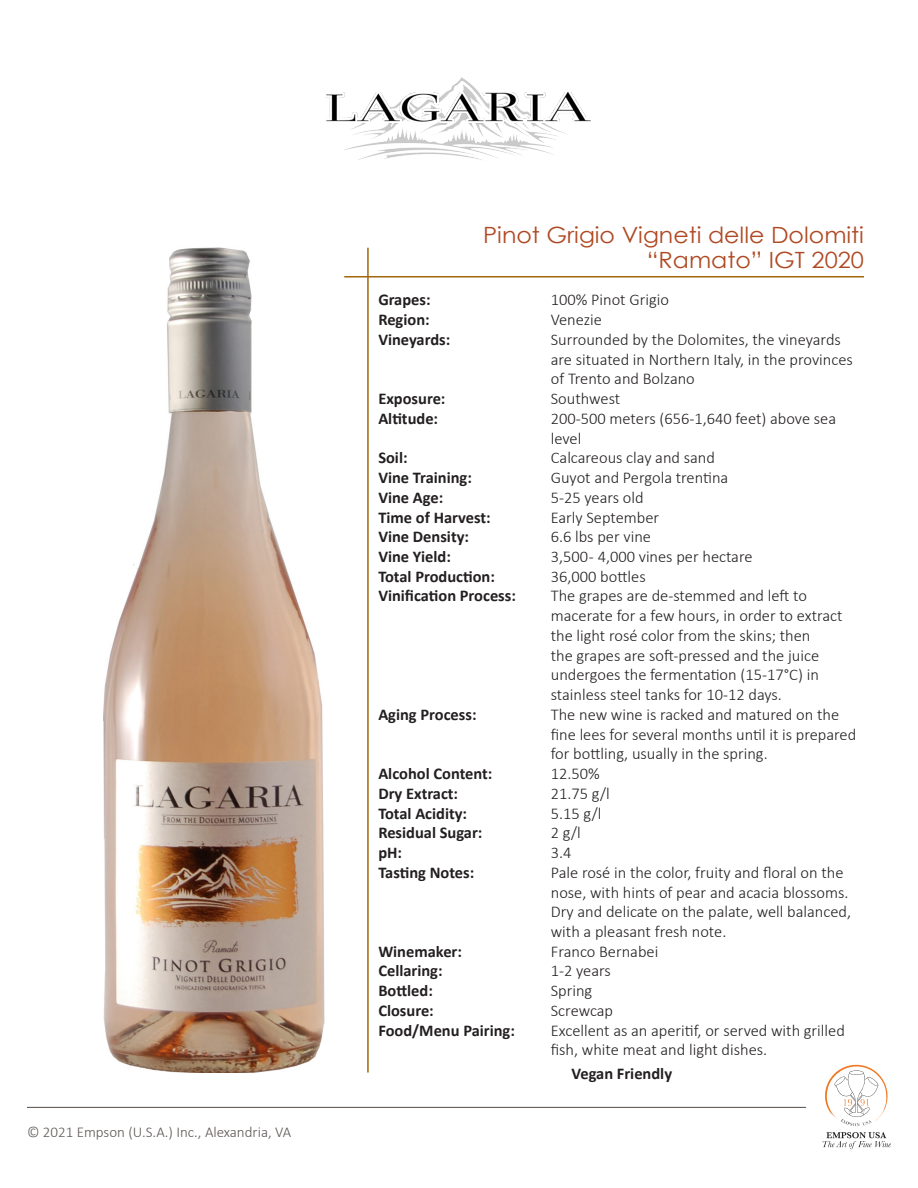
<style>
.page{position:relative;width:918px;height:1188px;background:#fff}
.page>*{position:absolute;margin:0;border:0;box-sizing:border-box;transform-origin:0 0}
.t1{font:22.35px "Century Gothic";color:#af4923;scale:1.06 1}
._1_-_Wines_info{font:300 16.5px/19.8px "Calibri";color:#231f20}
._1_-_Wines_info-2{font:700 16.5px "Calibri";color:#231f20}
.t2{font:300 15px "Calibri";color:#5d5654}
</style>
<div class="page">
<hr style="left:344px;top:276px;width:520px;height:2px;background:#a2670d">
<hr style="left:367px;top:248px;width:2px;height:825px;background:#a2670d">
<svg style="left:823px;top:1132px;width:68px;height:17px"></svg>
<svg style="left:825px;top:1065px;width:63px;height:61px"></svg>
<hr style="left:27px;top:1107px;width:779px;height:1px;background:#524a47">
<img style="left:326px;top:77px;width:265px;height:83px">
<img style="left:104px;top:248px;width:221px;height:825px">
<p class="t2" style="left:27px;top:1122px;width:266px">© 2021 Empson (U.S.A.) Inc., Alexandria, VA</p>
<p class="t1" style="left:483px;top:219px;width:361px">Pinot Grigio Vigneti delle Dolomiti</p>
<p class="t1" style="left:647px;top:244px;width:206px">“Ramato” IGT 2020</p>
<p class="_1_-_Wines_info-2" style="left:378px;top:288px;width:54px">Grapes:</p>
<p class="_1_-_Wines_info-2" style="left:378px;top:308px;width:53px">Region:</p>
<p class="_1_-_Wines_info-2" style="left:378px;top:328px;width:73px">Vineyards:</p>
<p class="_1_-_Wines_info-2" style="left:378px;top:387px;width:69px">Exposure:</p>
<p class="_1_-_Wines_info-2" style="left:378px;top:407px;width:61px">Altitude:</p>
<p class="_1_-_Wines_info-2" style="left:378px;top:446px;width:31px">Soil:</p>
<p class="_1_-_Wines_info-2" style="left:378px;top:466px;width:95px">Vine Training:</p>
<p class="_1_-_Wines_info-2" style="left:378px;top:486px;width:66px">Vine Age:</p>
<p class="_1_-_Wines_info-2" style="left:378px;top:505px;width:114px">Time of Harvest:</p>
<p class="_1_-_Wines_info-2" style="left:378px;top:525px;width:92px">Vine Density:</p>
<p class="_1_-_Wines_info-2" style="left:378px;top:545px;width:74px">Vine Yield:</p>
<p class="_1_-_Wines_info-2" style="left:378px;top:565px;width:118px">Total Production:</p>
<p class="_1_-_Wines_info-2" style="left:378px;top:584px;width:139px">Vinification Process:</p>
<p class="_1_-_Wines_info-2" style="left:378px;top:703px;width:100px">Aging Process:</p>
<p class="_1_-_Wines_info-2" style="left:378px;top:762px;width:116px">Alcohol Content:</p>
<p class="_1_-_Wines_info-2" style="left:378px;top:782px;width:81px">Dry Extract:</p>
<p class="_1_-_Wines_info-2" style="left:378px;top:801px;width:90px">Total Acidity:</p>
<p class="_1_-_Wines_info-2" style="left:378px;top:821px;width:106px">Residual Sugar:</p>
<p class="_1_-_Wines_info-2" style="left:378px;top:841px;width:25px">pH:</p>
<p class="_1_-_Wines_info-2" style="left:378px;top:861px;width:97px">Tasting Notes:</p>
<p class="_1_-_Wines_info-2" style="left:378px;top:940px;width:85px">Winemaker:</p>
<p class="_1_-_Wines_info-2" style="left:378px;top:959px;width:66px">Cellaring:</p>
<p class="_1_-_Wines_info-2" style="left:378px;top:979px;width:56px">Bottled:</p>
<p class="_1_-_Wines_info-2" style="left:378px;top:999px;width:57px">Closure:</p>
<p class="_1_-_Wines_info-2" style="left:378px;top:1019px;width:138px">Food/Menu Pairing:</p>
<p class="_1_-_Wines_info" style="left:551px;top:290px;width:120px">100% Pinot Grigio</p>
<p class="_1_-_Wines_info" style="left:551px;top:310px;width:53px">Venezie</p>
<p class="_1_-_Wines_info" style="left:551px;top:329px;width:304px">Surrounded by the Dolomites, the vineyards are situated in Northern Italy, in the provinces of Trento and Bolzano</p>
<p class="_1_-_Wines_info" style="left:551px;top:389px;width:71px">Southwest</p>
<p class="_1_-_Wines_info" style="left:551px;top:408px;width:287px">200-500 meters (656-1,640 feet) above sea level</p>
<p class="_1_-_Wines_info" style="left:551px;top:448px;width:166px">Calcareous clay and sand</p>
<p class="_1_-_Wines_info" style="left:551px;top:468px;width:179px">Guyot and Pergola trentina</p>
<p class="_1_-_Wines_info" style="left:551px;top:487px;width:94px">5-25 years old</p>
<p class="_1_-_Wines_info" style="left:551px;top:507px;width:110px">Early September</p>
<p class="_1_-_Wines_info" style="left:551px;top:527px;width:102px">6.6 lbs per vine</p>
<p class="_1_-_Wines_info" style="left:551px;top:546px;width:203px">3,500 - 4,000 vines per hectare</p>
<p class="_1_-_Wines_info" style="left:551px;top:566px;width:96px">36,000 bottles</p>
<p class="_1_-_Wines_info" style="left:551px;top:586px;width:293px">The grapes are de-stemmed and left to macerate for a few hours, in order to extract the light rosé color from the skins; then<br>the grapes are soft-pressed and the juice undergoes the fermentation (15-17°C) in stainless steel tanks for 10-12 days.</p>
<p class="_1_-_Wines_info" style="left:551px;top:704px;width:307px">The new wine is racked and matured on the fine lees for several months until it is prepared for bottling, usually in the spring.</p>
<p class="_1_-_Wines_info" style="left:551px;top:764px;width:51px">12.50%</p>
<p class="_1_-_Wines_info" style="left:551px;top:783px;width:61px">21.75 g/l</p>
<p class="_1_-_Wines_info" style="left:551px;top:803px;width:52px">5.15 g/l</p>
<p class="_1_-_Wines_info" style="left:551px;top:823px;width:31px">2 g/l</p>
<p class="_1_-_Wines_info" style="left:551px;top:843px;width:22px">3.4</p>
<p class="_1_-_Wines_info" style="left:551px;top:862px;width:302px">Pale rosé in the color, fruity and floral on the nose, with hints of pear and acacia blossoms.<br>Dry and delicate on the palate, well balanced, with a pleasant fresh note.</p>
<p class="_1_-_Wines_info" style="left:551px;top:941px;width:109px">Franco Bernabei</p>
<p class="_1_-_Wines_info" style="left:551px;top:961px;width:62px">1-2 years</p>
<p class="_1_-_Wines_info" style="left:551px;top:981px;width:43px">Spring</p>
<p class="_1_-_Wines_info" style="left:551px;top:1000px;width:64px">Screwcap</p>
<p class="_1_-_Wines_info" style="left:551px;top:1020px;width:296px">Excellent as an aperitif, or served with grilled fish, white meat and light dishes.</p>
<p class="_1_-_Wines_info-2" style="left:572px;top:1062px;width:102px">Vegan Friendly</p>
</div>
